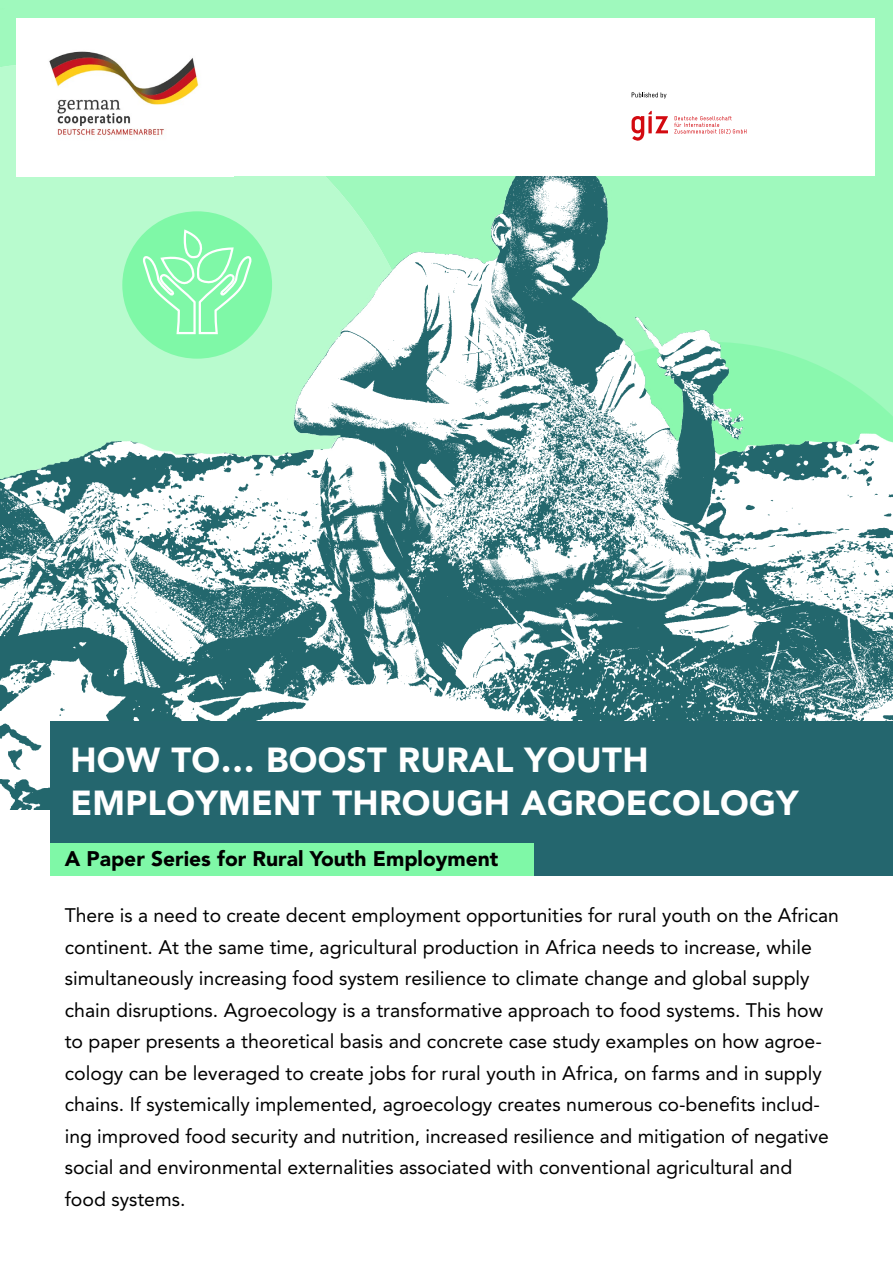
<style>
.page{position:relative;width:893px;height:1263px;background:#fff}
.page>*{position:absolute;margin:0;border:0;box-sizing:border-box;transform-origin:0 0}
.t1{font:900 34.5px/43.5px "Avenir LT Std";letter-spacing:.01em;color:#fff}
.t2{font:900 21px "Avenir LT Std";color:#000}
.t3{font:19.5px/31.5px "Avenir LT Std";color:#000}
</style>
<div class="page">
<div style="left:0;top:0;width:892px;height:95px;background:#9ff9bd"></div>
<img style="left:0;top:95px;width:892px;height:715px">
<div style="left:17px;top:18px;width:857px;height:158px;background:#fff"></div>
<img style="left:49px;top:51px;width:150px;height:84px">
<svg style="left:631px;top:111px;width:37px;height:30px"></svg>
<svg style="left:674px;top:116px;width:72px;height:18px"></svg>
<svg style="left:631px;top:92px;width:35px;height:7px"></svg>
<div style="left:122px;top:211px;width:150px;height:148px;background:#7ff8a7;border-radius:50%"></div>
<svg style="left:142px;top:231px;width:112px;height:105px"></svg>
<div style="left:51px;top:721px;width:841px;height:155px;background:#24666e"></div>
<div style="left:50px;top:844px;width:483px;height:32px;background:#7ff8a7"></div>
<p class="t1" style="left:70px;top:738px;width:729px">HOW TO… BOOST RURAL YOUTH<br>EMPLOYMENT THROUGH AGROECOLOGY</p>
<p class="t2" style="left:65px;top:846px;width:435px">A Paper Series for Rural Youth Employment</p>
<p class="t3" style="left:65px;top:900px;width:775px">There is a need to create decent employment opportunities for rural youth on the African continent. At the same time, agricultural production in Africa needs to increase, while simultaneously increasing food system resilience to climate change and global supply chain disruptions. Agroecology is a transformative approach to food systems. This how to paper presents a theoretical basis and concrete case study examples on how agroe&shy;cology can be leveraged to create jobs for rural youth in Africa, on farms and in supply chains. If systemically implemented, agroecology creates numerous co-benefits includ&shy;ing improved food security and nutrition, increased resilience and mitigation of negative social and environmental externalities associated with conventional agricultural and<br>food systems.</p>
</div>
